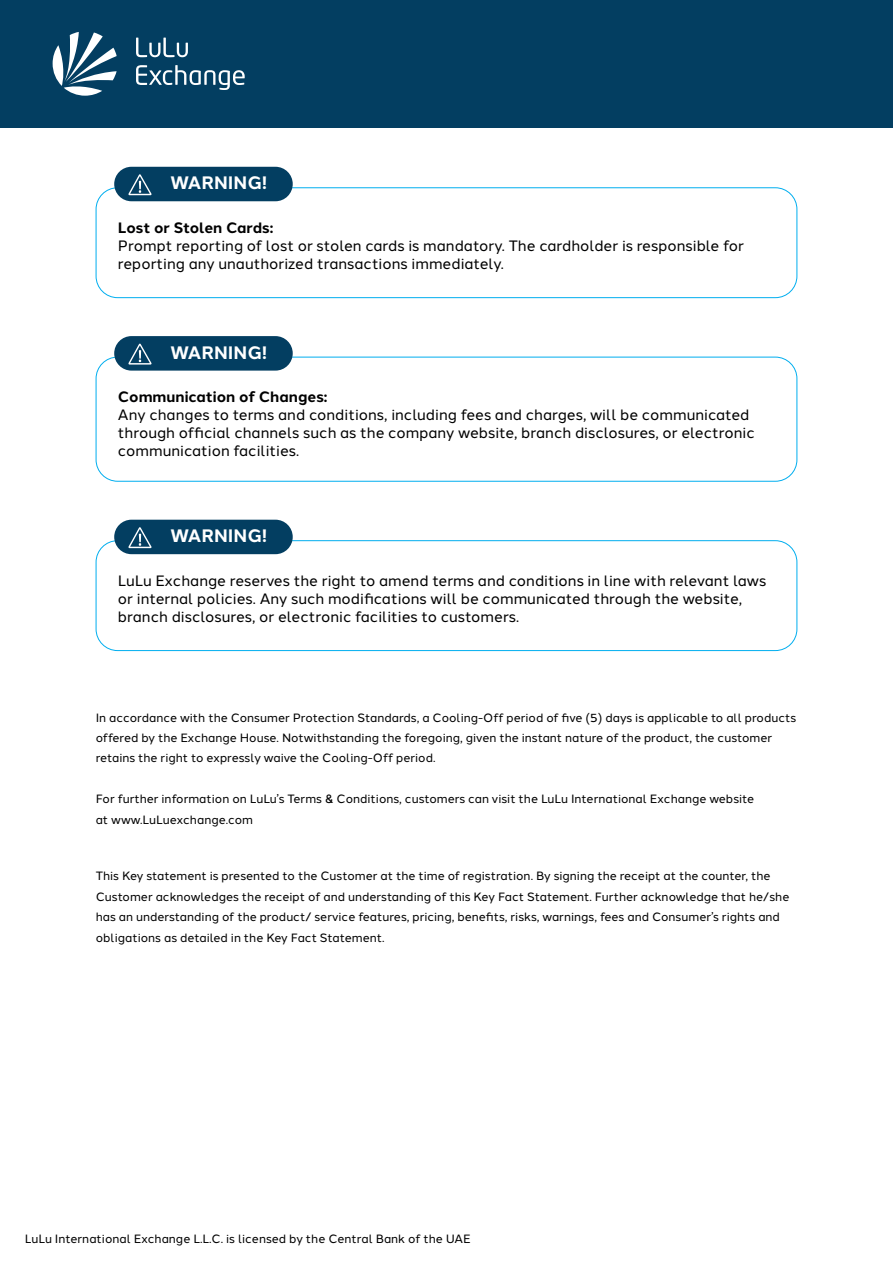
<style>
.page{position:relative;width:893px;height:1263px;background:#fff}
.page>*{position:absolute;margin:0;border:0;box-sizing:border-box;transform-origin:0 0}
.t1{font:700 18px "Halcom";color:#fff}
.t2{font:15px/18px "Halcom";color:#000001}
.t3{font:700 15px "Halcom";color:#000001}
.t4{font:12px/20.4px "Halcom";color:#000001}
</style>
<div class="page">
<div style="left:96px;top:187px;width:701px;height:111px;border:1px solid #00aeef;border-radius:22px"></div>
<div style="left:96px;top:357px;width:701px;height:125px;border:1px solid #00aeef;border-radius:22px"></div>
<div style="left:96px;top:540px;width:701px;height:111px;border:1px solid #00aeef;border-radius:22px"></div>
<div style="left:114px;top:167px;width:179px;height:34px;background:#033e61;border-radius:17px"></div>
<div style="left:114px;top:336px;width:179px;height:35px;background:#033e61;border-radius:17px"></div>
<div style="left:114px;top:520px;width:179px;height:34px;background:#033e61;border-radius:17px"></div>
<svg style="left:128px;top:174px;width:24px;height:21px"></svg>
<svg style="left:128px;top:344px;width:24px;height:21px"></svg>
<svg style="left:128px;top:527px;width:24px;height:21px"></svg>
<div style="left:0;top:0;width:893px;height:128px;background:#033e61"></div>
<svg style="left:136px;top:38px;width:109px;height:52px"></svg>
<svg style="left:53px;top:32px;width:64px;height:64px"></svg>
<h1 class="t1" style="left:170px;top:168px;width:98px">WARNING!</h1>
<p class="t3" style="left:118px;top:215px;width:157px">Lost or Stolen Cards:</p>
<p class="t2" style="left:118px;top:235px;width:628px">Prompt reporting of lost or stolen cards is mandatory. The cardholder is responsible for reporting any unauthorized transactions immediately.</p>
<h1 class="t1" style="left:170px;top:338px;width:98px">WARNING!</h1>
<p class="t3" style="left:118px;top:385px;width:211px">Communication of Changes:</p>
<p class="t2" style="left:118px;top:404px;width:638px">Any changes to terms and conditions, including fees and charges, will be communicated through official channels such as the company website, branch disclosures, or electronic communication facilities.</p>
<h1 class="t1" style="left:170px;top:521px;width:98px">WARNING!</h1>
<p class="t2" style="left:118px;top:570px;width:650px">LuLu Exchange reserves the right to amend terms and conditions in line with relevant laws or internal policies. Any such modifications will be communicated through the website, branch disclosures, or electronic facilities to customers.</p>
<p class="t4" style="left:96px;top:706px;width:702px">In accordance with the Consumer Protection Standards, a Cooling-Off period of five (5) days is applicable to all products offered by the Exchange House. Notwithstanding the foregoing, given the instant nature of the product, the customer retains the right to expressly waive the Cooling-Off period.</p>
<p class="t4" style="left:96px;top:788px;width:660px">For further information on LuLu’s Terms &amp; Conditions, customers can visit the LuLu International Exchange website at www.LuLuexchange.com</p>
<p class="t4" style="left:96px;top:865px;width:695px">This Key statement is presented to the Customer at the time of registration. By signing the receipt at the counter, the Customer acknowledges the receipt of and understanding of this Key Fact Statement. Further acknowledge that he/she has an understanding of the product/ service features, pricing, benefits, risks, warnings, fees and Consumer’s rights and obligations as detailed in the Key Fact Statement.</p>
<p class="t4" style="left:25px;top:1227px;width:447px">LuLu International Exchange L.L.C. is licensed by the Central Bank of the UAE</p>
</div>
